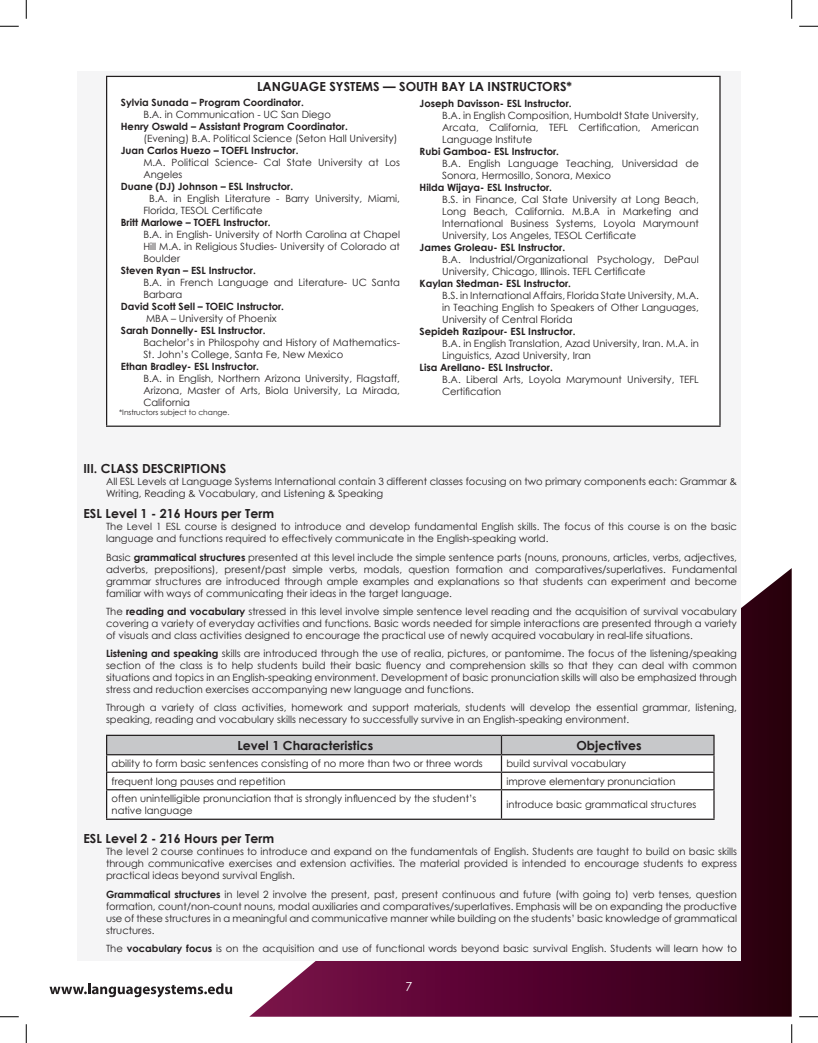
<style>
.page{position:relative;width:818px;height:1043px;background:#fff}
.page>*{position:absolute;margin:0;border:0;box-sizing:border-box;transform-origin:0 0}
.top_heading{font:700 12.5px "Century Gothic";color:#231f20}
.t1{font:12.5px "Century Gothic";color:#fff}
.paragraph{font:10px/12px "Century Gothic";color:#231f20}
.Teacher_name_line{font:700 10px "Century Gothic";color:#231f20}
.charts{font:10px/12px "Century Gothic";color:#231f20}
.tiny_subheading{font:7.5px "Century Gothic";color:#231f20}
.s1{font-weight:700}
</style>
<div class="page">
<svg style="left:250px;top:568px;width:541px;height:448px"></svg>
<div style="left:77px;top:102px;width:663px;height:858px;background:#f5f5f6"></div>
<svg style="left:49px;top:983px;width:183px;height:14px"></svg>
<div style="left:107px;top:76px;width:613px;height:350px;background:#fff"></div>
<hr style="left:106px;top:76px;width:614px;height:1px;background:#231f20">
<hr style="left:106px;top:77px;width:1px;height:348px;background:#231f20">
<hr style="left:719px;top:77px;width:1px;height:348px;background:#231f20">
<hr style="left:106px;top:425px;width:614px;height:2px;background:#231f20">
<hr style="left:106px;top:734px;width:395px;height:2px;background:#231f20">
<hr style="left:501px;top:734px;width:213px;height:2px;background:#231f20">
<svg style="left:106px;top:735px;width:608px;height:83px"></svg>
<hr style="left:106px;top:818px;width:395px;height:2px;background:#231f20">
<hr style="left:501px;top:818px;width:213px;height:2px;background:#231f20">
<svg style="left:0;top:25px;width:19px;height:2px"></svg>
<svg style="left:799px;top:25px;width:19px;height:2px"></svg>
<svg style="left:0;top:1016px;width:19px;height:1px"></svg>
<svg style="left:799px;top:1016px;width:19px;height:1px"></svg>
<svg style="left:25px;top:0;width:2px;height:19px"></svg>
<svg style="left:25px;top:1024px;width:2px;height:18px"></svg>
<svg style="left:791px;top:0;width:1px;height:19px"></svg>
<svg style="left:791px;top:1024px;width:1px;height:18px"></svg>
<p class="top_heading" style="left:257px;top:77px;width:316px">LANGUAGE SYSTEMS — SOUTH BAY LA INSTRUCTORS*</p>
<p class="Teacher_name_line" style="left:121px;top:95px;width:184px">Sylvia Sunada – Program Coordinator.</p>
<p class="paragraph" style="left:143px;top:108px;width:189px">B.A. in Communication - UC San Diego</p>
<p class="Teacher_name_line" style="left:121px;top:119px;width:228px">Henry Oswald – Assistant Program Coordinator.</p>
<p class="paragraph" style="left:143px;top:132px;width:256px">(Evening) B.A. Political Science (Seton Hall University)</p>
<p class="Teacher_name_line" style="left:121px;top:143px;width:179px">Juan Carlos Huezo – TOEFL Instructor.</p>
<p class="paragraph" style="left:143px;top:156px;width:258px">M.A. Political Science- Cal State University at Los<br>Angeles</p>
<p class="Teacher_name_line" style="left:121px;top:179px;width:174px">Duane (DJ) Johnson – ESL Instructor.</p>
<p class="paragraph" style="left:143px;top:192px;width:258px;text-indent:6px">B.A. in English Literature - Barry University, Miami,<br>Florida, TESOL Certificate</p>
<p class="Teacher_name_line" style="left:121px;top:215px;width:151px">Britt Marlowe – TOEFL Instructor.</p>
<p class="paragraph" style="left:143px;top:228px;width:258px;text-align:justify">B.A. in English- University of North Carolina at Chapel Hill M.A. in Religious Studies- University of Colorado at Boulder</p>
<p class="Teacher_name_line" style="left:121px;top:263px;width:136px">Steven Ryan – ESL Instructor.</p>
<p class="paragraph" style="left:143px;top:276px;width:258px">B.A. in French Language and Literature- UC Santa<br>Barbara</p>
<p class="Teacher_name_line" style="left:121px;top:299px;width:165px">David Scott Sell – TOEIC Instructor.</p>
<p class="paragraph" style="left:146px;top:312px;width:132px">MBA – University of Phoenix</p>
<p class="Teacher_name_line" style="left:121px;top:323px;width:146px">Sarah Donnelly- ESL Instructor.</p>
<p class="paragraph" style="left:143px;top:336px;width:258px">Bachelor’s in Philospohy and History of Mathematics-<br>St. John’s College, Santa Fe, New Mexico</p>
<p class="Teacher_name_line" style="left:121px;top:359px;width:140px">Ethan Bradley- ESL Instructor.</p>
<p class="paragraph" style="left:143px;top:372px;width:258px;text-align:justify">B.A. in English, Northern Arizona University, Flagstaff, Arizona, Master of Arts, Biola University, La Mirada, California</p>
<p class="tiny_subheading" style="left:119px;top:407px;width:112px">*Instructors subject to change.</p>
<p class="Teacher_name_line" style="left:419px;top:96px;width:154px">Joseph Davisson- ESL Instructor.</p>
<p class="paragraph" style="left:442px;top:109px;width:258px;text-align:justify">B.A. in English Composition, Humboldt State University, Arcata, California, TEFL Certification, American Language Institute</p>
<p class="Teacher_name_line" style="left:419px;top:144px;width:141px">Rubi Gamboa- ESL Instructor.</p>
<p class="paragraph" style="left:442px;top:157px;width:258px">B.A. English Language Teaching, Universidad de<br>Sonora, Hermosillo, Sonora, Mexico</p>
<p class="Teacher_name_line" style="left:419px;top:180px;width:134px">Hilda Wijaya- ESL Instructor.</p>
<p class="paragraph" style="left:442px;top:193px;width:258px;text-align:justify">B.S. in Finance, Cal State University at Long Beach, Long Beach, California. M.B.A in Marketing and International Business Systems, Loyola Marymount University, Los Angeles, TESOL Certificate</p>
<p class="Teacher_name_line" style="left:419px;top:240px;width:147px">James Groleau- ESL Instructor.</p>
<p class="paragraph" style="left:442px;top:253px;width:258px">B.A. Industrial/Organizational Psychology, DePaul<br>University, Chicago, Illinois. TEFL Certificate</p>
<p class="Teacher_name_line" style="left:419px;top:276px;width:153px">Kaylan Stedman- ESL Instructor.</p>
<p class="paragraph" style="left:442px;top:289px;width:258px;text-align:justify">B.S. in International Affairs, Florida State University, M.A. in Teaching English to Speakers of Other Languages, University of Central Florida</p>
<p class="Teacher_name_line" style="left:419px;top:324px;width:157px">Sepideh Razipour- ESL Instructor.</p>
<p class="paragraph" style="left:442px;top:337px;width:258px">B.A. in English Translation, Azad University, Iran. M.A. in<br>Linguistics, Azad University, Iran</p>
<p class="Teacher_name_line" style="left:419px;top:360px;width:135px">Lisa Arellano- ESL Instructor.</p>
<p class="paragraph" style="left:442px;top:373px;width:258px">B.A. Liberal Arts, Loyola Marymount University, TEFL<br>Certification</p>
<p class="top_heading" style="left:83px;top:459px;width:144px">III. CLASS DESCRIPTIONS</p>
<p class="paragraph" style="left:106px;top:475px;width:632px">All ESL Levels at Language Systems International contain 3 different classes focusing on two primary components each: Grammar &amp;<br>Writing, Reading &amp; Vocabulary, and Listening &amp; Speaking</p>
<p class="top_heading" style="left:83px;top:504px;width:192px">ESL Level 1 - 216 Hours per Term</p>
<p class="paragraph" style="left:106px;top:520px;width:632px">The Level 1 ESL course is designed to introduce and develop fundamental English skills. The focus of this course is on the basic language and functions required to effectively communicate in the English-speaking world.</p>
<p class="paragraph" style="left:106px;top:551px;width:632px;text-align:justify">Basic <span class="s1">grammatical structures</span> presented at this level include the simple sentence parts (nouns, pronouns, articles, verbs, adjectives, adverbs, prepositions), present/past simple verbs, modals, question formation and comparatives/superlatives. Fundamental grammar structures are introduced through ample examples and explanations so that students can experiment and become familiar with ways of communicating their ideas in the target language.</p>
<p class="paragraph" style="left:106px;top:605px;width:632px;text-align:justify">The <span class="s1">reading and vocabulary</span> stressed in this level involve simple sentence level reading and the acquisition of survival vocabulary covering a variety of everyday activities and functions. Basic words needed for simple interactions are presented through a variety of visuals and class activities designed to encourage the practical use of newly acquired vocabulary in real-life situations.</p>
<p class="paragraph" style="left:106px;top:647px;width:632px;text-align:justify"><span class="s1">Listening and speaking</span> skills are introduced through the use of realia, pictures, or pantomime. The focus of the listening/speaking section of the class is to help students build their basic fluency and comprehension skills so that they can deal with common situations and topics in an English-speaking environment. Development of basic pronunciation skills will also be emphasized through stress and reduction exercises accompanying new language and functions.</p>
<p class="paragraph" style="left:106px;top:701px;width:632px">Through a variety of class activities, homework and support materials, students will develop the essential grammar, listening, speaking, reading and vocabulary skills necessary to successfully survive in an English-speaking environment.</p>
<p class="top_heading" style="left:237px;top:735px;width:137px">Level 1 Characteristics</p>
<p class="top_heading" style="left:576px;top:735px;width:67px">Objectives</p>
<p class="charts" style="left:112px;top:757px;width:372px">ability to form basic sentences consisting of no more than two or three words</p>
<p class="charts" style="left:506px;top:757px;width:121px">build survival vocabulary</p>
<p class="charts" style="left:112px;top:775px;width:176px">frequent long pauses and repetition</p>
<p class="charts" style="left:506px;top:775px;width:170px">improve elementary pronunciation</p>
<p class="charts" style="left:112px;top:792px;width:366px">often unintelligible pronunciation that is strongly influenced by the student’s native language</p>
<p class="charts" style="left:506px;top:798px;width:191px">introduce basic grammatical structures</p>
<p class="top_heading" style="left:83px;top:829px;width:192px">ESL Level 2 - 216 Hours per Term</p>
<p class="paragraph" style="left:106px;top:845px;width:632px;text-align:justify">The level 2 course continues to introduce and expand on the fundamentals of English. Students are taught to build on basic skills through communicative exercises and extension activities. The material provided is intended to encourage students to express practical ideas beyond survival English.</p>
<p class="paragraph" style="left:106px;top:887px;width:632px;text-align:justify"><span class="s1">Grammatical structures</span> in level 2 involve the present, past, present continuous and future (with going to) verb tenses, question formation, count/non-count nouns, modal auxiliaries and comparatives/superlatives. Emphasis will be on expanding the productive use of these structures in a meaningful and communicative manner while building on the students’ basic knowledge of grammatical structures.</p>
<p class="paragraph" style="left:106px;top:942px;width:632px">The <span class="s1">vocabulary focus</span> is on the acquisition and use of functional words beyond basic survival English. Students will learn how to</p>
<p class="t1" style="left:405px;top:977px;width:8px">7</p>
</div>
